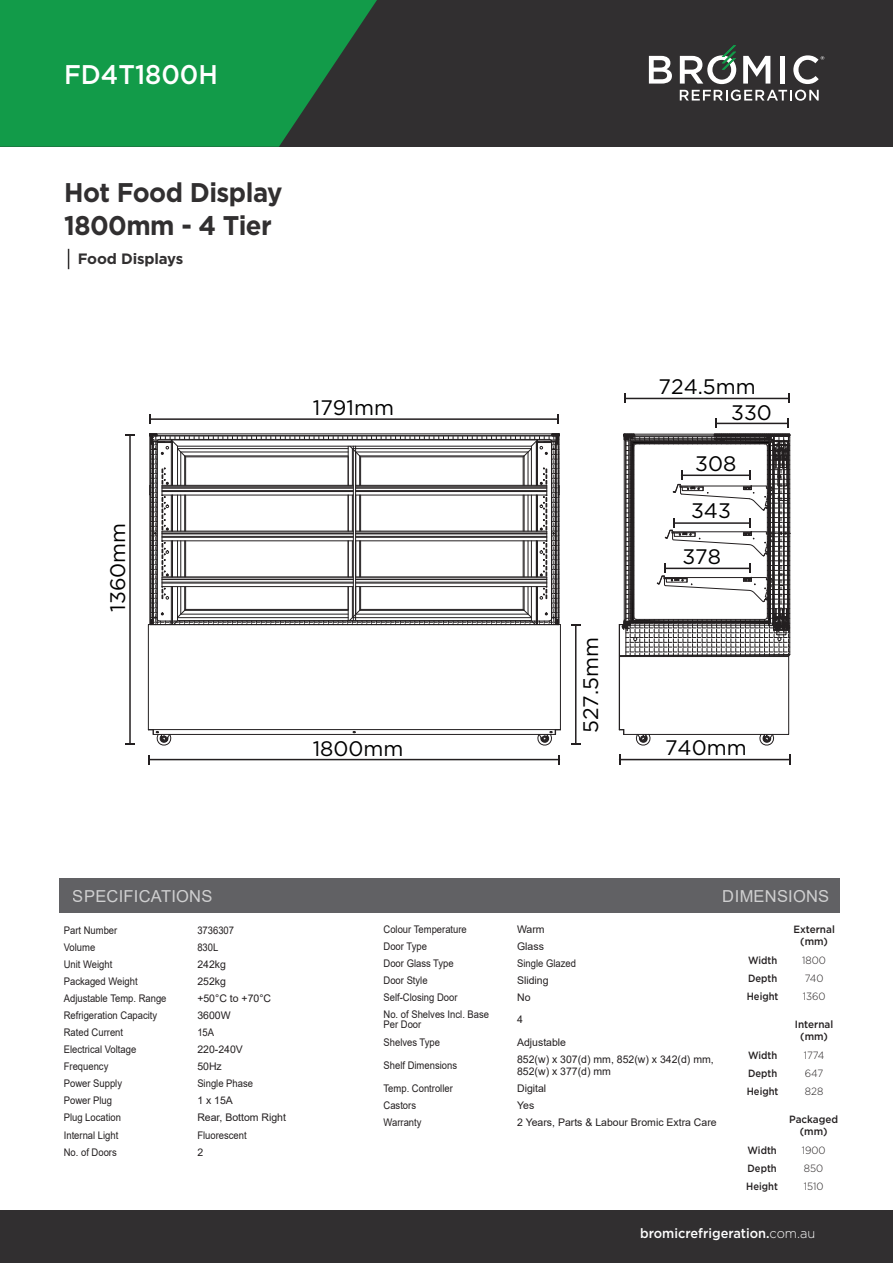
<style>
.page{position:relative;width:893px;height:1263px;background:#fff}
.page>*{position:absolute;margin:0;border:0;box-sizing:border-box;transform-origin:0 0}
.t1{font:700 27px "Gotham";letter-spacing:-.02em;color:#312f30;scale:.95 1}
.t2{font:500 27px "Gotham";color:#fff;scale:.95 1}
.t3{font:21px "Gotham";color:#000}
.t4{font:16.5px "Arial";letter-spacing:.015em;color:#fff}
.t5{font:700 15px "Gotham";letter-spacing:-.01em;color:#312f30}
.t6{font:500 13.5px "Gotham";color:#fff;scale:.95 1}
.t7{font:10.5px/10.5px "Arial";color:#231f20;scale:.9 1}
.t8{font:10.5px/12px "Arial";color:#231f20}
.t9{font:500 10.5px "Gotham";color:#231f20;scale:.9 1}
.t10{font:500 10.5px/12px "Gotham";color:#231f20;text-align:center;scale:.95 1}
.t11{font:300 10.5px "Gotham";color:#231f20;scale:.95 1}
.s1{font-weight:300}
</style>
<div class="page">
<div style="left:0;top:0;width:893px;height:147px;background:#312f30"></div>
<svg style="left:0;top:0;width:377px;height:147px;background:#158e46"></svg>
<svg style="left:649px;top:56px;width:23px;height:28px"></svg>
<svg style="left:743px;top:56px;width:27px;height:28px"></svg>
<div style="left:780px;top:56px;width:5px;height:28px;background:#fff"></div>
<svg style="left:793px;top:55px;width:31px;height:29px"></svg>
<svg style="left:680px;top:45px;width:56px;height:39px"></svg>
<svg style="left:680px;top:90px;width:139px;height:11px"></svg>
<svg style="left:68px;top:249px;width:1px;height:20px"></svg>
<div style="left:0;top:1211px;width:893px;height:52px;background:#312f30"></div>
<svg style="left:148px;top:433px;width:413px;height:313px"></svg>
<hr style="left:353px;top:446px;width:1px;height:175px;background:#231f20">
<hr style="left:355px;top:446px;width:1px;height:175px;background:#231f20">
<hr style="left:620px;top:759px;width:170px;height:1px;background:#231f20">
<svg style="left:789px;top:754px;width:2px;height:11px"></svg>
<hr style="left:625px;top:398px;width:164px;height:1px;background:#231f20">
<svg style="left:624px;top:394px;width:2px;height:9px"></svg>
<hr style="left:575px;top:625px;width:1px;height:119px;background:#231f20">
<svg style="left:571px;top:743px;width:10px;height:2px"></svg>
<hr style="left:129px;top:435px;width:2px;height:309px;background:#231f20">
<svg style="left:125px;top:743px;width:10px;height:2px"></svg>
<svg style="left:125px;top:434px;width:10px;height:2px"></svg>
<hr style="left:150px;top:418px;width:408px;height:2px;background:#231f20">
<hr style="left:149px;top:759px;width:410px;height:1px;background:#231f20">
<svg style="left:619px;top:418px;width:172px;height:328px"></svg>
<div style="left:60px;top:878px;width:780px;height:35px;background:#616164"></div>
<p class="t2" style="left:64px;top:57px;width:164px">FD4T1800H</p>
<p class="t1" style="left:64px;top:175px;width:231px">Hot Food Display</p>
<p class="t1" style="left:64px;top:208px;width:220px">1800mm - 4 Tier</p>
<p class="t5" style="left:78px;top:249px;width:107px">Food Displays</p>
<p class="t3" style="left:104px;top:612px;width:90px;rotate:-90deg">1360mm</p>
<p class="t3" style="left:313px;top:394px;width:83px">1791mm</p>
<p class="t3" style="left:313px;top:735px;width:92px">1800mm</p>
<p class="t3" style="left:577px;top:733px;width:97px;rotate:-90deg">527.5mm</p>
<p class="t3" style="left:659px;top:373px;width:99px">724.5mm</p>
<p class="t3" style="left:731px;top:399px;width:42px">330</p>
<p class="t3" style="left:695px;top:450px;width:43px">308</p>
<p class="t3" style="left:691px;top:497px;width:41px">343</p>
<p class="t3" style="left:682px;top:543px;width:40px">378</p>
<p class="t3" style="left:665px;top:734px;width:83px">740mm</p>
<h3 class="t4" style="left:73px;top:885px;width:141px">SPECIFICATIONS</h3>
<h3 class="t4" style="left:723px;top:885px;width:108px">DIMENSIONS</h3>
<p class="t10" style="left:793px;top:923px;width:45px">External (mm)</p>
<p class="t9" style="left:748px;top:953px;width:34px">Width</p>
<p class="t9" style="left:748px;top:971px;width:34px">Depth</p>
<p class="t9" style="left:747px;top:989px;width:37px">Height</p>
<p class="t7" style="left:384px;top:924px;width:94px">Colour Temperature</p>
<p class="t8" style="left:517px;top:923px;width:29px">Warm</p>
<p class="t7" style="left:384px;top:941px;width:50px">Door Type</p>
<p class="t8" style="left:517px;top:940px;width:28px">Glass</p>
<p class="t7" style="left:384px;top:958px;width:79px">Door Glass Type</p>
<p class="t7" style="left:517px;top:958px;width:67px">Single Glazed</p>
<p class="t7" style="left:384px;top:975px;width:51px">Door Style</p>
<p class="t8" style="left:517px;top:974px;width:33px">Sliding</p>
<p class="t7" style="left:384px;top:992px;width:84px">Self-Closing Door</p>
<p class="t8" style="left:517px;top:991px;width:15px">No</p>
<p class="t7" style="left:384px;top:1009px;width:119px">No. of Shelves Incl. Base<br>Per Door</p>
<p class="t8" style="left:517px;top:1013px;width:7px">4</p>
<p class="t7" style="left:384px;top:1037px;width:64px">Shelves Type</p>
<p class="t8" style="left:517px;top:1036px;width:51px">Adjustable</p>
<p class="t7" style="left:384px;top:1060px;width:83px">Shelf Dimensions</p>
<p class="t8" style="left:517px;top:1053px;width:198px">852(w) x 307(d) mm, 852(w) x 342(d) mm,<br>852(w) x 377(d) mm</p>
<p class="t7" style="left:384px;top:1083px;width:79px">Temp. Controller</p>
<p class="t8" style="left:517px;top:1082px;width:31px">Digital</p>
<p class="t7" style="left:384px;top:1100px;width:38px">Castors</p>
<p class="t8" style="left:517px;top:1099px;width:19px">Yes</p>
<p class="t7" style="left:384px;top:1117px;width:44px">Warranty</p>
<p class="t8" style="left:517px;top:1116px;width:201px">2 Years, Parts &amp; Labour Bromic Extra Care</p>
<p class="t7" style="left:64px;top:925px;width:61px">Part Number</p>
<p class="t7" style="left:197px;top:925px;width:42px">3736307</p>
<p class="t7" style="left:64px;top:942px;width:37px">Volume</p>
<p class="t7" style="left:197px;top:942px;width:25px">830L</p>
<p class="t7" style="left:64px;top:959px;width:56px">Unit Weight</p>
<p class="t8" style="left:197px;top:958px;width:30px">242kg</p>
<p class="t7" style="left:64px;top:976px;width:84px">Packaged Weight</p>
<p class="t8" style="left:197px;top:975px;width:30px">252kg</p>
<p class="t7" style="left:64px;top:993px;width:116px">Adjustable Temp. Range</p>
<p class="t8" style="left:197px;top:992px;width:75px">+50°C to +70°C</p>
<p class="t7" style="left:64px;top:1010px;width:105px">Refrigeration Capacity</p>
<p class="t8" style="left:197px;top:1009px;width:35px">3600W</p>
<p class="t7" style="left:64px;top:1027px;width:67px">Rated Current</p>
<p class="t7" style="left:197px;top:1027px;width:20px">15A</p>
<p class="t7" style="left:64px;top:1044px;width:82px">Electrical Voltage</p>
<p class="t8" style="left:197px;top:1043px;width:47px">220-240V</p>
<p class="t7" style="left:64px;top:1061px;width:51px">Frequency</p>
<p class="t8" style="left:197px;top:1060px;width:26px">50Hz</p>
<p class="t7" style="left:64px;top:1078px;width:66px">Power Supply</p>
<p class="t7" style="left:197px;top:1078px;width:63px">Single Phase</p>
<p class="t7" style="left:64px;top:1095px;width:55px">Power Plug</p>
<p class="t8" style="left:197px;top:1094px;width:37px">1 x 15A</p>
<p class="t7" style="left:64px;top:1112px;width:65px">Plug Location</p>
<p class="t8" style="left:197px;top:1111px;width:90px">Rear, Bottom Right</p>
<p class="t7" style="left:64px;top:1130px;width:62px">Internal Light</p>
<p class="t7" style="left:197px;top:1130px;width:56px">Fluorescent</p>
<p class="t7" style="left:64px;top:1147px;width:60px">No. of Doors</p>
<p class="t8" style="left:197px;top:1146px;width:7px">2</p>
<p class="t11" style="left:802px;top:954px;width:27px">1800</p>
<p class="t11" style="left:805px;top:972px;width:21px">740</p>
<p class="t11" style="left:803px;top:990px;width:26px">1360</p>
<p class="t10" style="left:795px;top:1018px;width:42px">Internal (mm)</p>
<p class="t9" style="left:748px;top:1048px;width:34px">Width</p>
<p class="t9" style="left:748px;top:1066px;width:34px">Depth</p>
<p class="t9" style="left:747px;top:1084px;width:37px">Height</p>
<p class="t11" style="left:804px;top:1049px;width:23px">1774</p>
<p class="t11" style="left:805px;top:1067px;width:21px">647</p>
<p class="t11" style="left:805px;top:1085px;width:21px">828</p>
<p class="t10" style="left:789px;top:1113px;width:53px">Packaged (mm)</p>
<p class="t9" style="left:748px;top:1143px;width:34px">Width</p>
<p class="t9" style="left:748px;top:1161px;width:34px">Depth</p>
<p class="t9" style="left:746px;top:1179px;width:37px">Height</p>
<p class="t11" style="left:802px;top:1144px;width:27px">1900</p>
<p class="t11" style="left:804px;top:1162px;width:22px">850</p>
<p class="t11" style="left:804px;top:1180px;width:22px">1510</p>
<p class="t6" style="left:640px;top:1224px;width:186px">bromicrefrigeration.<span class="s1">com.au</span></p>
</div>
